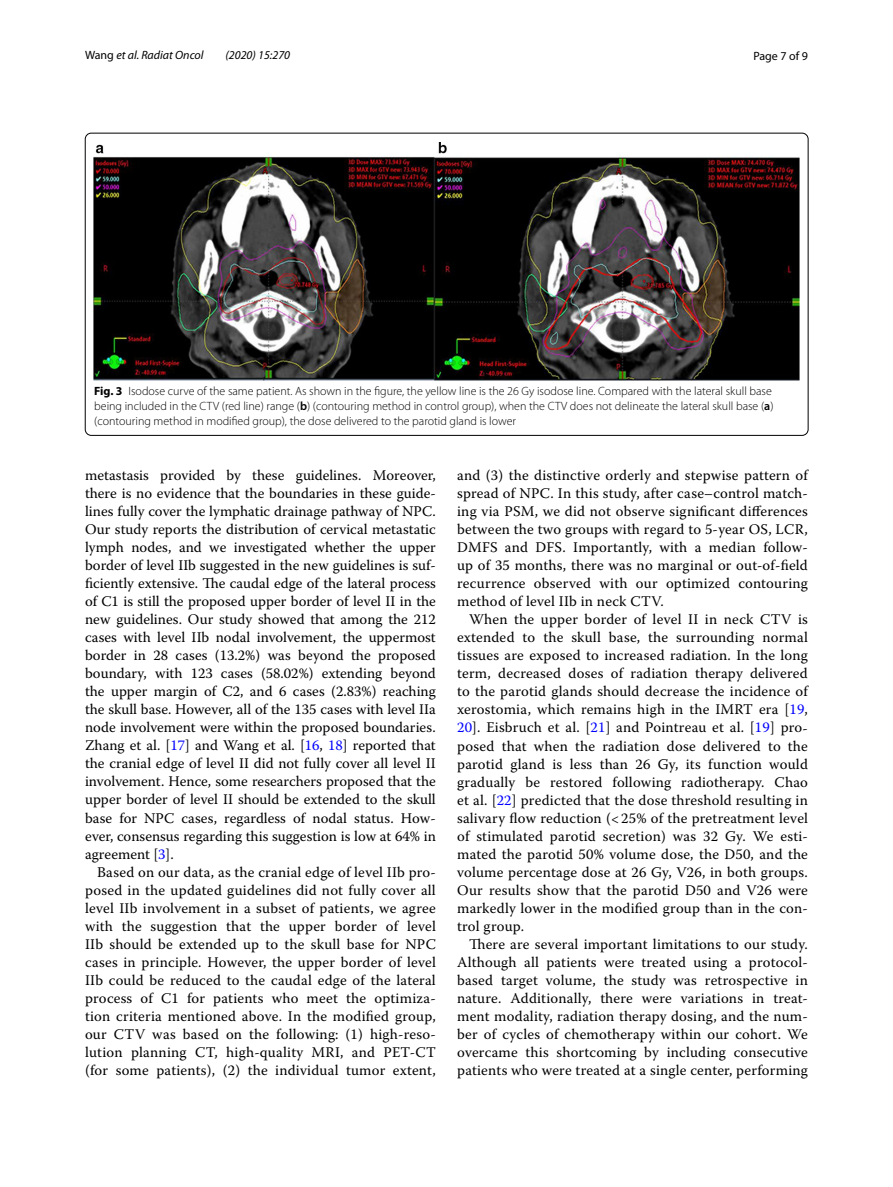
<style>
.page{position:relative;width:893px;height:1187px;background:#fff}
.page>*{position:absolute;margin:0;border:0;box-sizing:border-box;transform-origin:0 0}
.t1{font:14.7px/18px "Warnock Pro";letter-spacing:.015em;color:#000;text-align:justify}
.t2{font:300 12px/15px "Myriad Pro";color:#000}
.t3{font:italic 12px "Myriad Pro";color:#000}
.t4{font:12px "Myriad Pro";color:#000}
.s1{font-style:normal}
.s2{font-weight:700}
.s3{font-weight:600}
.s4{color:#00f}
</style>
<div class="page">
<img style="left:94px;top:142px;width:706px;height:238px">
<p class="t3" style="left:85px;top:48px;width:120px"><span class="s1">Wang</span> et al. Radiat Oncol</p>
<p class="t3" style="left:225px;top:48px;width:66px">(2020) 15:270</p>
<p class="t4" style="left:753px;top:48px;width:56px">Page 7 of 9</p>
<p class="t2" style="left:94px;top:384px;width:681px"><span class="s2">Fig. 3</span> Isodose curve of the same patient. As shown in the figure, the yellow line is the 26 Gy isodose line. Compared with the lateral skull base being included in the CTV (red line) range (<span class="s3">b</span>) (contouring method in control group), when the CTV does not delineate the lateral skull base (<span class="s3">a</span>) (contouring method in modified group), the dose delivered to the parotid gland is lower</p>
<p class="t1" style="left:85px;top:466px;width:352px">metastasis provided by these guidelines. Moreover, there is no evidence that the boundaries in these guide&shy;lines fully cover the lymphatic drainage pathway of NPC.<br>Our study reports the distribution of cervical metastatic lymph nodes, and we investigated whether the upper border of level IIb suggested in the new guidelines is suf&shy;ficiently extensive. The caudal edge of the lateral process of C1 is still the proposed upper border of level II in the new guidelines. Our study showed that among the 212 cases with level IIb nodal involvement, the uppermost border in 28 cases (13.2%) was beyond the proposed boundary, with 123 cases (58.02%) extending beyond the upper margin of C2, and 6 cases (2.83%) reaching the skull base. However, all of the 135 cases with level IIa node involvement were within the proposed boundaries.<br>Zhang et al. [<span class="s4">17</span>] and Wang et al. [<span class="s4">16</span>, <span class="s4">18</span>] reported that the cranial edge of level II did not fully cover all level II involvement. Hence, some researchers proposed that the upper border of level II should be extended to the skull base for NPC cases, regardless of nodal status. How&shy;ever, consensus regarding this suggestion is low at 64% in agreement [<span class="s4">3</span>].</p>
<p class="t1" style="left:85px;top:862px;width:352px;text-indent:12px">Based on our data, as the cranial edge of level IIb pro&shy;posed in the updated guidelines did not fully cover all level IIb involvement in a subset of patients, we agree with the suggestion that the upper border of level IIb should be extended up to the skull base for NPC cases in principle. However, the upper border of level IIb could be reduced to the caudal edge of the lateral process of C1 for patients who meet the optimiza&shy;tion criteria mentioned above. In the modified group, our CTV was based on the following: (1) high-reso&shy;lution planning CT, high-quality MRI, and PET-CT (for some patients), (2) the individual tumor extent,</p>
<p class="t1" style="left:457px;top:466px;width:352px">and (3) the distinctive orderly and stepwise pattern of spread of NPC. In this study, after case–control match&shy;ing via PSM, we did not observe significant differences between the two groups with regard to 5-year OS, LCR, DMFS and DFS. Importantly, with a median follow&shy;up of 35 months, there was no marginal or out-of-field recurrence observed with our optimized contouring method of level IIb in neck CTV.</p>
<p class="t1" style="left:457px;top:610px;width:352px;text-indent:12px">When the upper border of level II in neck CTV is extended to the skull base, the surrounding normal tissues are exposed to increased radiation. In the long term, decreased doses of radiation therapy delivered to the parotid glands should decrease the incidence of xerostomia, which remains high in the IMRT era [<span class="s4">19</span>, <span class="s4">20</span>]. Eisbruch et al. [<span class="s4">21</span>] and Pointreau et al. [<span class="s4">19</span>] pro&shy;posed that when the radiation dose delivered to the parotid gland is less than 26 Gy, its function would gradually be restored following radiotherapy. Chao et al. [<span class="s4">22</span>] predicted that the dose threshold resulting in salivary flow reduction (&lt; 25% of the pretreatment level of stimulated parotid secretion) was 32 Gy. We esti&shy;mated the parotid 50% volume dose, the D50, and the volume percentage dose at 26 Gy, V26, in both groups.<br>Our results show that the parotid D50 and V26 were markedly lower in the modified group than in the con&shy;trol group.</p>
<p class="t1" style="left:457px;top:934px;width:352px;text-indent:12px">There are several important limitations to our study.<br>Although all patients were treated using a protocol&shy;based target volume, the study was retrospective in nature. Additionally, there were variations in treat&shy;ment modality, radiation therapy dosing, and the num&shy;ber of cycles of chemotherapy within our cohort. We overcame this shortcoming by including consecutive patients who were treated at a single center, performing</p>
</div>
